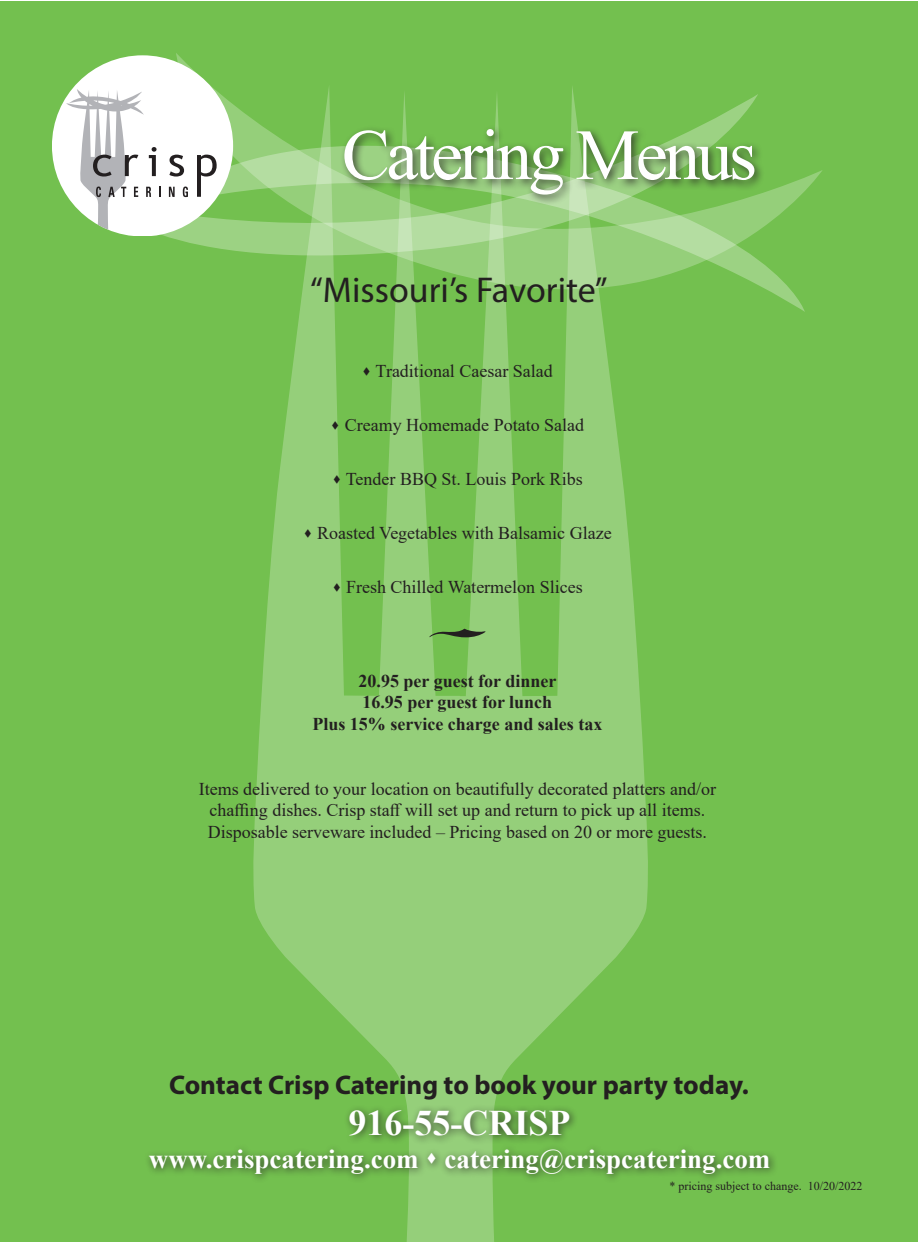
<style>
.page{position:relative;width:918px;height:1242px;background:#fff}
.page>*{position:absolute;margin:0;border:0;box-sizing:border-box;transform-origin:0 0}
.t1{font:72px "Times New Roman";letter-spacing:-.05em;color:#fff}
.t2{font:36px "Myriad Pro";color:#231f20}
.t3{font:700 36px "Times New Roman";color:#fff}
.t4{font:700 27px "Times New Roman";color:#fff}
.t5{font:700 27px "Myriad Pro";color:#231f20}
.t6{font:18px "Times New Roman";color:#231f20}
.t7{font:700 18px "Times New Roman";color:#231f20}
.t8{font:12px "Times New Roman";color:#231f20}
</style>
<div class="page">
<div style="left:0;top:1px;width:918px;height:1241px;background:#73c04f"></div>
<svg style="left:127px;top:94px;width:631px;height:142px"></svg>
<svg style="left:157px;top:146px;width:648px;height:166px"></svg>
<svg style="left:253px;top:86px;width:395px;height:1156px;fill:#95cf7a"></svg>
<div style="left:340px;top:124px;width:425px;height:81px;background:#231f20;opacity:.75"></div>
<svg style="left:52px;top:55px;width:181px;height:180px"></svg>
<div style="left:143px;top:1104px;width:635px;height:80px;background:#231f20;opacity:.75"></div>
<svg style="left:429px;top:629px;width:57px;height:8px"></svg>
<h1 class="t1" style="left:342px;top:104px;width:417px">Catering Menus</h1>
<p class="t2" style="left:310px;top:267px;width:299px">“Missouri’s Favorite”</p>
<p class="t6" style="left:362px;top:358px;width:193px">▲ Traditional Caesar Salad</p>
<p class="t6" style="left:331px;top:412px;width:255px">▲ Creamy Homemade Potato Salad</p>
<p class="t6" style="left:332px;top:466px;width:252px">▲ Tender BBQ St. Louis Pork Ribs</p>
<p class="t6" style="left:303px;top:520px;width:310px">▲ Roasted Vegetables with Balsamic Glaze</p>
<p class="t6" style="left:332px;top:574px;width:252px">▲ Fresh Chilled Watermelon Slices</p>
<p class="t7" style="left:359px;top:668px;width:199px">20.95 per guest for dinner</p>
<p class="t7" style="left:362px;top:689px;width:191px">16.95 per guest for lunch</p>
<p class="t7" style="left:312px;top:711px;width:291px">Plus 15% service charge and sales tax</p>
<p class="t6" style="left:199px;top:776px;width:519px">Items delivered to your location on beautifully decorated platters and/or</p>
<p class="t6" style="left:210px;top:798px;width:497px">chaffing dishes. Crisp staff will set up and return to pick up all items.</p>
<p class="t6" style="left:208px;top:819px;width:501px">Disposable serveware included – Pricing based on 20 or more guests.</p>
<h3 class="t5" style="left:169px;top:1067px;width:581px">Contact Crisp Catering to book your party today.</h3>
<h2 class="t3" style="left:349px;top:1097px;width:223px">916-55-CRISP</h2>
<h3 class="t4" style="left:149px;top:1139px;width:623px">www.crispcatering.com ▲ catering@crispcatering.com</h3>
<p class="t8" style="left:669px;top:1178px;width:194px">* pricing subject to change. 10/20/2022</p>
</div>
